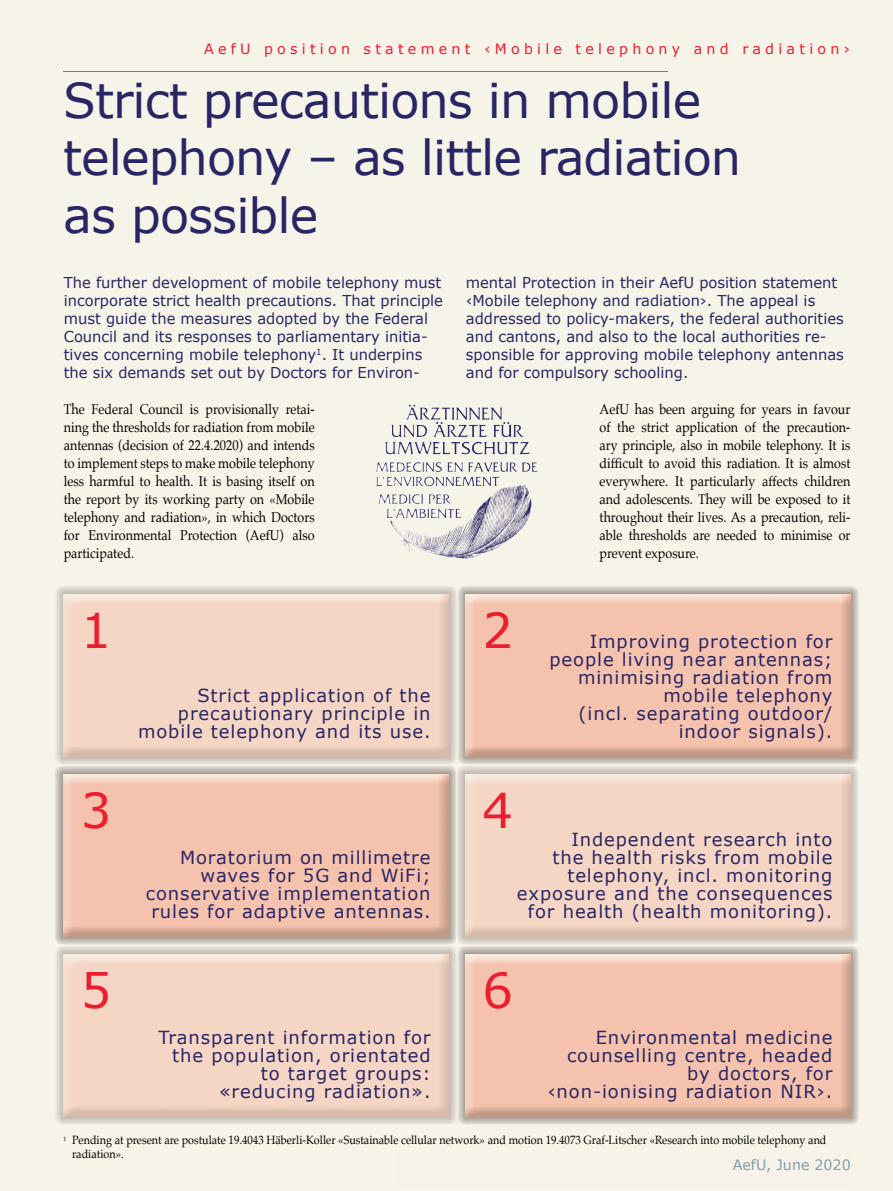
<style>
.page{position:relative;width:893px;height:1191px;background:#f6f3e9}
.page>*{position:absolute;margin:0;border:0;box-sizing:border-box;transform-origin:0 0}
.t1{font:48px/57.6px "Verdana";letter-spacing:-.02em;color:#292665}
.t2{font:48px "Verdana";color:#ed1c2f}
.t3{font:18px/18px "Verdana";letter-spacing:.05em;color:#292665;text-align:right}
.t4{font:15px/18px "Verdana";color:#292665}
.t5{font:14.25px/18px "Palatino";color:#000;text-align:justify;scale:.88 1}
.t6{font:14.25px "Verdana";letter-spacing:.3em;color:#ed1c2f}
.t7{font:14.25px "Verdana";color:#849daa}
.t8{font:12px/13.5px "Palatino";color:#000;scale:.9 1}
</style>
<div class="page">
<div style="left:395px;top:1152px;width:455px;height:36px;background:#f6f2e9"></div>
<hr style="left:63px;top:71px;width:605px;height:1px;background:#727d84">
<img style="left:54px;top:585px;width:805px;height:539px">
<img style="left:64px;top:594px;width:385px;height:162px">
<img style="left:63px;top:774px;width:385px;height:162px">
<img style="left:64px;top:954px;width:385px;height:162px">
<img style="left:466px;top:594px;width:385px;height:162px">
<img style="left:465px;top:774px;width:385px;height:162px">
<img style="left:466px;top:954px;width:385px;height:162px">
<img style="left:409px;top:405px;width:93px;height:15px">
<p class="t6" style="left:204px;top:40px;width:648px">AefU position statement ‹Mobile telephony and radiation›</p>
<h1 class="t1" style="left:63px;top:72px;width:680px">Strict precautions in mobile telephony – as little radiation as possible</h1>
<p class="t4" style="left:64px;top:274px;width:381px">The further development of mobile telephony must incorporate strict health precautions. That principle must guide the measures adopted by the Federal Council and its responses to parliamentary initia&shy;tives concerning mobile telephony<sup>1</sup>. It underpins the six demands set out by Doctors for Environ-</p>
<p class="t5" style="left:64px;top:400px;width:287px">The Federal Council is provisionally retai&shy;ning the thresholds for radiation from mobile antennas (decision of 22.4.2020) and intends to implement steps to make mobile telephony less harmful to health. It is basing itself on the report by its working party on «Mobile telephony and radiation», in which Doctors for Environmental Protection (AefU) also participated.</p>
<p class="t5" style="left:600px;top:400px;width:287px">AefU has been arguing for years in favour of the strict application of the precaution&shy;ary principle, also in mobile telephony. It is difficult to avoid this radiation. It is almost everywhere. It particularly affects children and adolescents. They will be exposed to it throughout their lives. As a precaution, reli&shy;able thresholds are needed to minimise or prevent exposure.</p>
<p class="t4" style="left:466px;top:274px;width:379px">mental Protection in their AefU position statement ‹Mobile telephony and radiation›. The appeal is addressed to policy-makers, the federal authorities and cantons, and also to the local authorities re&shy;sponsible for approving mobile telephony antennas and for compulsory schooling.</p>
<h1 class="t2" style="left:81px;top:600px;width:32px">1</h1>
<h1 class="t2" style="left:483px;top:600px;width:32px">2</h1>
<p class="t3" style="left:138px;top:687px;width:294px">Strict application of the precautionary principle in mobile telephony and its use.</p>
<h1 class="t2" style="left:81px;top:780px;width:32px">3</h1>
<h1 class="t2" style="left:483px;top:780px;width:32px">4</h1>
<p class="t3" style="left:549px;top:633px;width:284px">Improving protection for people living near antennas; minimising radiation from mobile telephony<br>(incl. separating outdoor/ indoor signals).</p>
<p class="t3" style="left:146px;top:849px;width:286px">Moratorium on millimetre waves for 5G and WiFi; conservative implementation rules for adaptive antennas.</p>
<p class="t3" style="left:517px;top:831px;width:317px">Independent research into<br>the health risks from mobile telephony, incl. monitoring exposure and the consequences for health (health monitoring).</p>
<h1 class="t2" style="left:81px;top:960px;width:32px">5</h1>
<h1 class="t2" style="left:483px;top:960px;width:32px">6</h1>
<p class="t3" style="left:158px;top:1029px;width:274px">Transparent information for the population, orientated to target groups:<br>«reducing radiation».</p>
<p class="t3" style="left:548px;top:1029px;width:286px">Environmental medicine counselling centre, headed by doctors, for<br>‹non-ionising radiation NIR›.</p>
<p class="t8" style="left:72px;top:1133px;width:840px;text-indent:-9px"><sup>1</sup> Pending at present are postulate 19.4043 Häberli-Koller «Sustainable cellular network» and motion 19.4073 Graf-Litscher «Research into mobile telephony and radiation».</p>
<p class="t7" style="left:733px;top:1156px;width:120px">AefU, June 2020</p>
</div>
